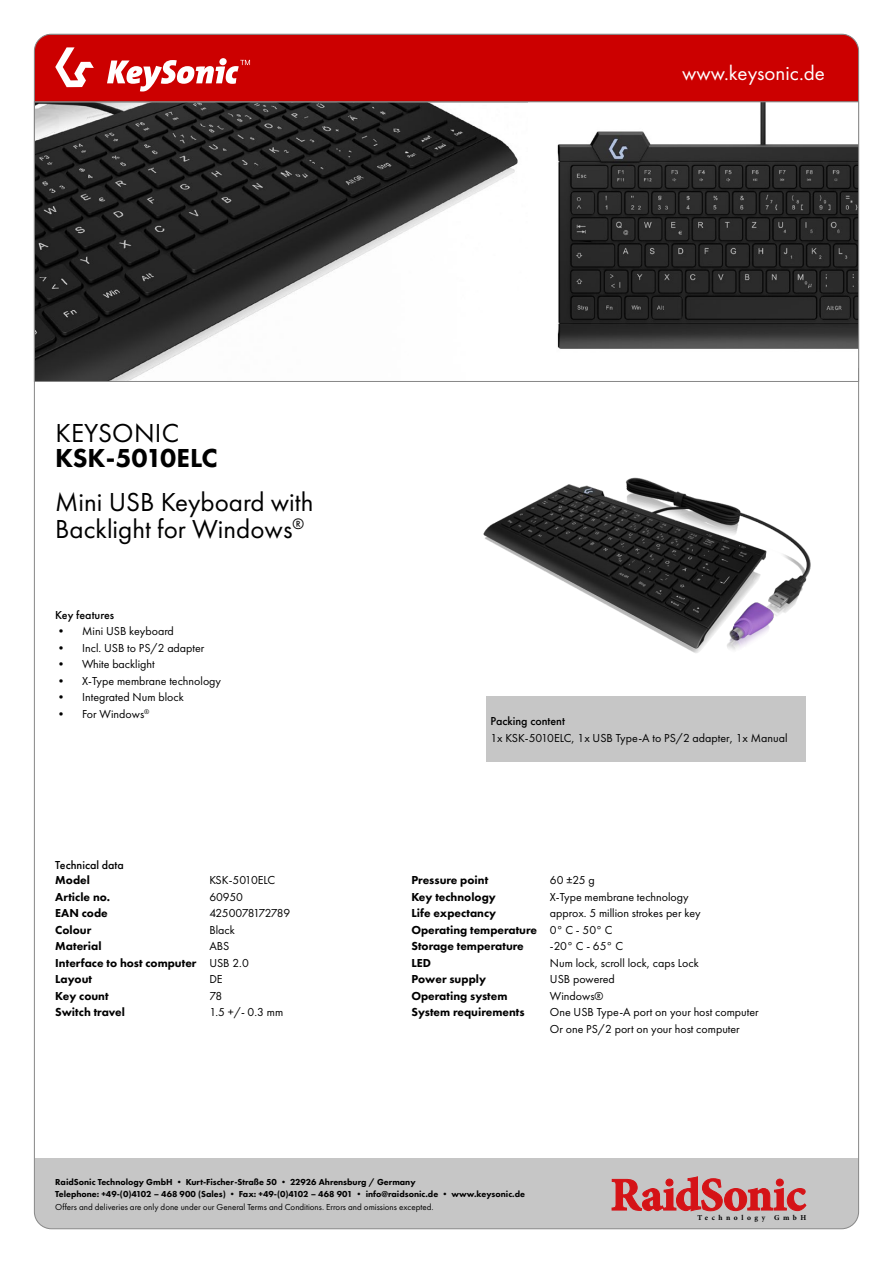
<style>
.page{position:relative;width:893px;height:1263px;background:#fff}
.page>*{position:absolute;margin:0;border:0;box-sizing:border-box;transform-origin:0 0}
.t1{font:27px/27px "Futura PT";color:#000}
.t2{font:800 27px "Futura PT";letter-spacing:-.01em;color:#000}
.t3{font:21px "Futura PT";color:#fff}
.t4{font:12px/16.5px "Futura PT";color:#000}
.t5{font:800 12px/16.5px "Futura PT";color:#000}
.t6{font:500 12px "Futura PT";color:#000}
.t7{font:800 9px/12px "Futura PT";color:#000}
.t8{font:9px "Futura PT";color:#000}
.t9{font:700 7.5px "Minion Pro";letter-spacing:.47em;color:#000}
</style>
<div class="page">
<svg style="left:36px;top:102px;width:821px;height:280px"></svg>
<img style="left:483px;top:477px;width:328px;height:176px">
<img style="left:528px;top:102px;width:329px;height:265px">
<div style="left:34px;top:1159px;width:825px;height:70px;background:#c6c6c6"></div>
<svg style="left:612px;top:1176px;width:194px;height:35px"></svg>
<div style="left:34px;top:34px;width:825px;height:68px;background:#c00"></div>
<div style="left:486px;top:696px;width:320px;height:66px;background:#c6c6c6"></div>
<svg style="left:55px;top:47px;width:39px;height:40px"></svg>
<svg style="left:107px;top:58px;width:143px;height:34px"></svg>
<h1 class="t1" style="left:55px;top:419px;width:125px">KEYSONIC</h1>
<h1 class="t2" style="left:55px;top:441px;width:164px">KSK-5010ELC</h1>
<h1 class="t1" style="left:55px;top:488px;width:260px">Mini USB Keyboard with<br>Backlight for Windows<sup>®</sup></h1>
<p class="t6" style="left:55px;top:607px;width:60px">Key features</p>
<p class="t4" style="left:55px;top:623px;width:120px">• Mini USB keyboard</p>
<p class="t4" style="left:55px;top:639px;width:151px">• Incl. USB to PS/2 adapter</p>
<p class="t4" style="left:55px;top:656px;width:101px">• White backlight</p>
<p class="t4" style="left:55px;top:672px;width:167px">• X-Type membrane technology</p>
<p class="t4" style="left:55px;top:689px;width:130px">• Integrated Num block</p>
<p class="t4" style="left:55px;top:705px;width:96px">• For Windows<sup>®</sup></p>
<p class="t6" style="left:55px;top:857px;width:70px">Technical data</p>
<h2 class="t3" style="left:682px;top:60px;width:144px">www.keysonic.de</h2>
<p class="t6" style="left:490px;top:714px;width:76px">Packing content</p>
<p class="t4" style="left:490px;top:729px;width:299px">1x KSK-5010ELC, 1x USB Type-A to PS/2 adapter, 1x Manual</p>
<p class="t5" style="left:55px;top:872px;width:143px">Model<br>Article no.<br>EAN code<br>Colour<br>Material<br>Interface to host computer<br>Layout<br>Key count<br>Switch travel</p>
<p class="t4" style="left:209px;top:872px;width:82px">KSK-5010ELC<br>60950<br>4250078172789<br>Black<br>ABS<br>USB 2.0<br>DE<br>78<br>1.5 +/- 0.3 mm</p>
<p class="t4" style="left:550px;top:872px;width:210px">60 ±25 g<br>X-Type membrane technology<br>approx. 5 million strokes per key<br>0° C - 50° C<br>-20° C - 65° C<br>Num lock, scroll lock, caps Lock<br>USB powered<br>Windows®<br>One USB Type-A port on your host computer<br>Or one PS/2 port on your host computer</p>
<p class="t5" style="left:411px;top:872px;width:127px">Pressure point<br>Key technology<br>Life expectancy<br>Operating temperature<br>Storage temperature<br>LED<br>Power supply<br>Operating system<br>System requirements</p>
<p class="t7" style="left:55px;top:1175px;width:471px">RaidSonic Technology GmbH • Kurt-Fischer-Straße 50 • 22926 Ahrensburg / Germany<br>Telephone: +49-(0)4102 – 468 900 (Sales) • Fax: +49-(0)4102 – 468 901 • info@raidsonic.de • www.keysonic.de</p>
<p class="t8" style="left:55px;top:1202px;width:380px">Offers and deliveries are only done under our General Terms and Conditions. Errors and omissions excepted.</p>
<p class="t9" style="left:697px;top:1212px;width:110px">Technology GmbH</p>
</div>
